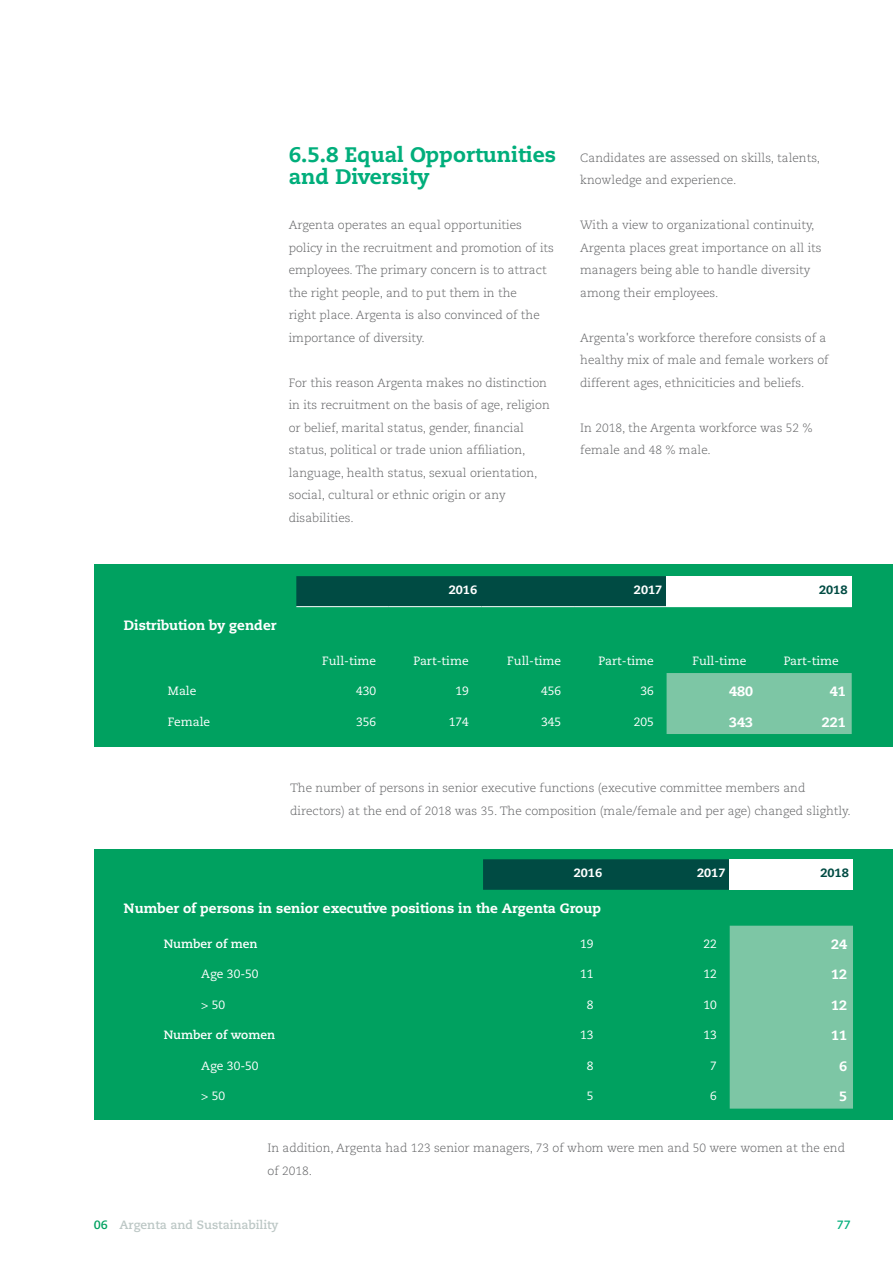
<style>
.page{position:relative;width:893px;height:1263px;background:#fff}
.page>*{position:absolute;margin:0;border:0;box-sizing:border-box;transform-origin:0 0}
.t1{font:800 21px/22.5px "Caecilia LT Std";color:#00ae7b}
.t2{font:800 13.5px "Caecilia LT Std";color:#fff}
.t3{font:300 12px/22.5px "Caecilia LT Std";color:#616264}
.t4{font:12px "Caecilia LT Std";color:#fff}
.t5{font:700 12px "Caecilia LT Std";color:#bcc7c5}
.t6{font:700 12px "Caecilia LT Std";color:#fff}
.t7{font:800 12px "Caecilia LT Std";color:#fff}
.t8{font:800 12px "Caecilia LT Std";color:#004b43}
.t9{font:700 12px "Caecilia LT Std";color:#00ae7b}
.s1{color:#00a160}
</style>
<div class="page">
<div style="left:94px;top:564px;width:799px;height:183px;background:#00a160"></div>
<svg style="left:296px;top:607px;width:556px;height:127px"></svg>
<div style="left:296px;top:576px;width:371px;height:30px;background:#004b43"></div>
<div style="left:667px;top:576px;width:185px;height:31px;background:#fff"></div>
<div style="left:667px;top:673px;width:185px;height:61px;background:#7dc6a5"></div>
<hr style="left:296px;top:606px;width:93px;height:1px;background:#fff">
<hr style="left:389px;top:606px;width:92px;height:1px;background:#fff">
<hr style="left:481px;top:606px;width:93px;height:1px;background:#fff">
<hr style="left:574px;top:606px;width:93px;height:1px;background:#fff">
<div style="left:94px;top:849px;width:799px;height:270px;background:#00a160"></div>
<div style="left:483px;top:859px;width:247px;height:31px;background:#004b43"></div>
<div style="left:730px;top:859px;width:123px;height:31px;background:#fff"></div>
<div style="left:730px;top:926px;width:123px;height:182px;background:#7dc6a5"></div>
<h1 class="t1" style="left:289px;top:143px;width:269px">6.5.8 Equal Opportunities and Diversity</h1>
<p class="t3" style="left:289px;top:214px;width:267px">Argenta operates an equal opportunities policy in the recruitment and promotion of its employees. The primary concern is to attract the right people, and to put them in the<br>right place. Argenta is also convinced of the importance of diversity.</p>
<p class="t3" style="left:289px;top:372px;width:263px">For this reason Argenta makes no distinction in its recruitment on the basis of age, religion or belief, marital status, gender, financial status, political or trade union affiliation, language, health status, sexual orientation, social, cultural or ethnic origin or any disabilities.</p>
<p class="t3" style="left:580px;top:147px;width:241px">Candidates are assessed on skills, talents, knowledge and experience.</p>
<p class="t3" style="left:580px;top:214px;width:243px">With a view to organizational continuity, Argenta places great importance on all its managers being able to handle diversity among their employees.</p>
<p class="t3" style="left:580px;top:327px;width:250px">Argenta's workforce therefore consists of a healthy mix of male and female workers of different ages, ethniciticies and beliefs.</p>
<p class="t3" style="left:580px;top:417px;width:234px">In 2018, the Argenta workforce was 52 % female and 48 % male.</p>
<p class="t2" style="left:124px;top:617px;width:154px">Distribution by gender</p>
<p class="t7" style="left:449px;top:582px;width:30px">2016</p>
<p class="t7" style="left:634px;top:582px;width:30px">2017</p>
<p class="t8" style="left:819px;top:582px;width:30px">2018</p>
<p class="t4" style="left:322px;top:653px;width:55px">Full-time</p>
<p class="t4" style="left:413px;top:653px;width:57px">Part-time</p>
<p class="t4" style="left:507px;top:653px;width:55px">Full-time</p>
<p class="t4" style="left:599px;top:653px;width:57px">Part-time</p>
<p class="t4" style="left:692px;top:653px;width:55px">Full-time</p>
<p class="t4" style="left:784px;top:653px;width:57px">Part-time</p>
<p class="t4" style="left:168px;top:684px;width:30px">Male</p>
<p class="t4" style="left:356px;top:684px;width:22px">430</p>
<p class="t4" style="left:455px;top:684px;width:15px">19</p>
<p class="t4" style="left:541px;top:684px;width:22px">456</p>
<p class="t4" style="left:640px;top:684px;width:15px">36</p>
<p class="t2" style="left:729px;top:683px;width:25px">480</p>
<p class="t2" style="left:830px;top:683px;width:17px">41</p>
<p class="t4" style="left:168px;top:714px;width:44px">Female</p>
<p class="t4" style="left:356px;top:714px;width:22px">356</p>
<p class="t4" style="left:449px;top:714px;width:22px">174</p>
<p class="t4" style="left:541px;top:714px;width:22px">345</p>
<p class="t4" style="left:634px;top:714px;width:22px">205</p>
<p class="t2" style="left:729px;top:713px;width:25px">343</p>
<p class="t2" style="left:822px;top:713px;width:25px">221</p>
<p class="t3" style="left:290px;top:777px;width:562px">The number of persons in senior executive functions (executive committee members and directors) at the end of 2018 was 35. The composition (male/female and per age) changed slightly.</p>
<p class="t7" style="left:574px;top:865px;width:30px">2016</p>
<p class="t7" style="left:697px;top:865px;width:30px">2017</p>
<p class="t8" style="left:820px;top:865px;width:30px">2018</p>
<p class="t2" style="left:124px;top:900px;width:477px">Number of persons in senior executive positions in the Argenta Group</p>
<p class="t6" style="left:164px;top:936px;width:95px">Number of men</p>
<p class="t4" style="left:580px;top:936px;width:15px">19</p>
<p class="t4" style="left:704px;top:936px;width:15px">22</p>
<p class="t2" style="left:831px;top:936px;width:17px">24</p>
<p class="t4" style="left:201px;top:967px;width:59px">Age 30-50</p>
<p class="t4" style="left:580px;top:967px;width:15px">11</p>
<p class="t4" style="left:704px;top:967px;width:15px">12</p>
<p class="t2" style="left:831px;top:966px;width:17px">12</p>
<p class="t4" style="left:201px;top:997px;width:25px">&gt; 50</p>
<p class="t4" style="left:587px;top:997px;width:8px">8</p>
<p class="t4" style="left:704px;top:997px;width:15px">10</p>
<p class="t2" style="left:831px;top:997px;width:17px">12</p>
<p class="t6" style="left:164px;top:1028px;width:113px">Number of women</p>
<p class="t4" style="left:580px;top:1028px;width:15px">13</p>
<p class="t4" style="left:704px;top:1028px;width:15px">13</p>
<p class="t2" style="left:831px;top:1027px;width:17px">11</p>
<p class="t4" style="left:201px;top:1058px;width:59px">Age 30-50</p>
<p class="t4" style="left:587px;top:1058px;width:8px">8</p>
<p class="t4" style="left:710px;top:1058px;width:8px">7</p>
<p class="t2" style="left:839px;top:1058px;width:9px">6</p>
<p class="t4" style="left:201px;top:1089px;width:25px">&gt; 50</p>
<p class="t4" style="left:587px;top:1089px;width:8px">5</p>
<p class="t4" style="left:710px;top:1089px;width:8px">6</p>
<p class="t2" style="left:839px;top:1088px;width:9px">5</p>
<p class="t3" style="left:267px;top:1137px;width:579px">In addition, Argenta had 123 senior managers, 73 of whom were men and 50 were women at the end of 2018.</p>
<p class="t5" style="left:94px;top:1217px;width:186px"><span class="s1">06</span> Argenta and Sustainability</p>
<p class="t9" style="left:837px;top:1217px;width:16px">77</p>
</div>
